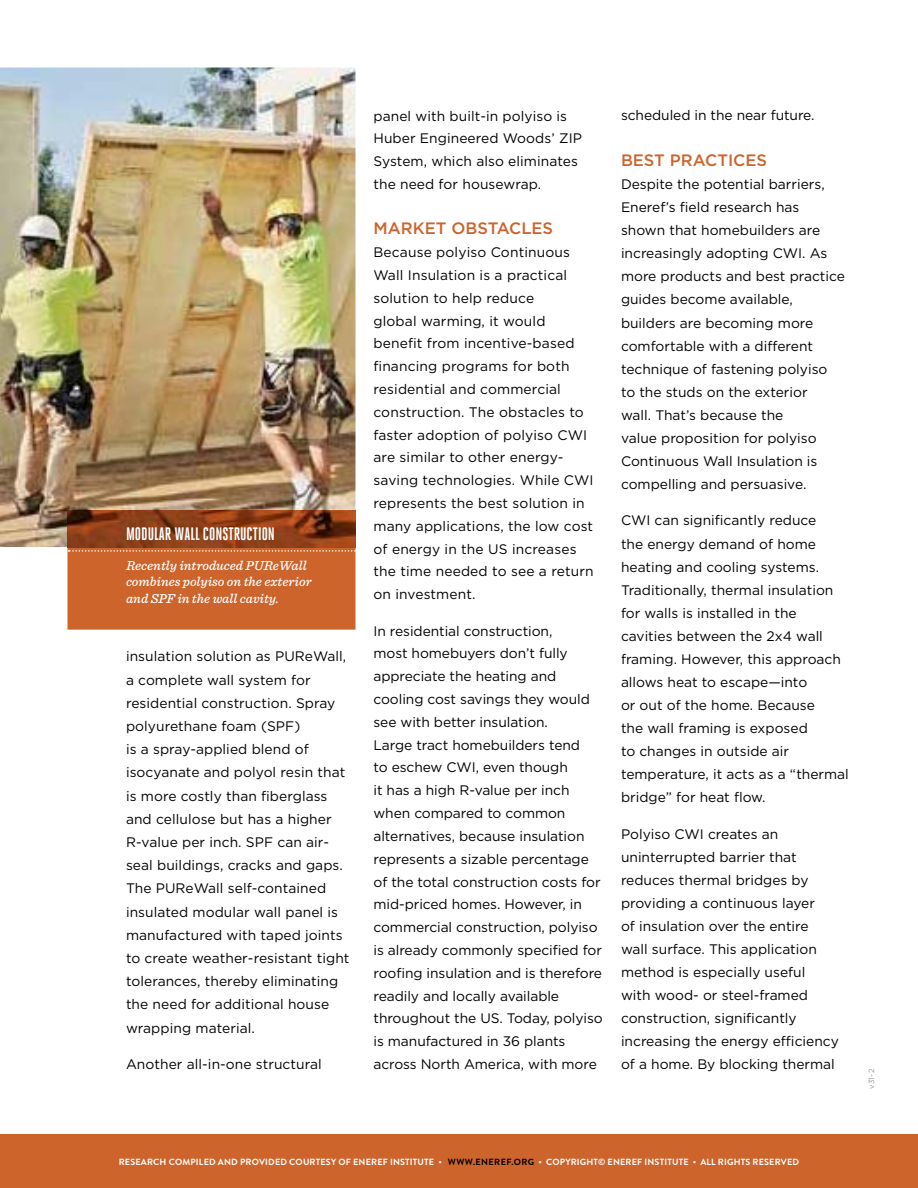
<style>
.page{position:relative;width:918px;height:1188px;background:#fff}
.page>*{position:absolute;margin:0;border:0;box-sizing:border-box;transform-origin:0 0}
.t1{font:700 18px "Heroic Condensed";color:#fff}
.t2{font:500 16.5px "Gotham HTF";color:#cc642c}
.t3{font:13.8px/22.8px "Gotham HTF";color:#000}
.t4{font:italic 500 13.5px/16.5px "Sentinel";color:#fff}
.t5{font:700 9px "Brandon Grotesque";letter-spacing:.02em;color:#fff}
.t6{font:7.5px "Gotham HTF";color:#939598}
.s1{color:#000}
</style>
<div class="page">
<div style="left:0;top:1134px;width:918px;height:54px;background:#cc642c"></div>
<img style="left:0;top:68px;width:356px;height:479px">
<svg style="left:68px;top:511px;width:288px;height:119px;background:#b65827"></svg>
<h1 class="t1" style="left:126px;top:524px;width:151px">MODULAR WALL CONSTRUCTION</h1>
<p class="t4" style="left:126px;top:556px;width:187px">Recently introduced PUReWall combines polyiso on the exterior and SPF in the wall cavity.</p>
<p class="t3" style="left:126px;top:645px;width:225px;line-height:23.2px">insulation solution as PUReWall, a complete wall system for residential construction. Spray polyurethane foam (SPF)<br>is a spray-applied blend of isocyanate and polyol resin that is more costly than fiberglass and cellulose but has a higher<br>R-value per inch. SPF can air&shy;seal buildings, cracks and gaps.<br>The PUReWall self-contained insulated modular wall panel is manufactured with taped joints to create weather-resistant tight tolerances, thereby eliminating the need for additional house wrapping material.</p>
<p class="t3" style="left:126px;top:1053px;width:197px">Another all-in-one structural</p>
<p class="t3" style="left:374px;top:104px;width:210px">panel with built-in polyiso is<br>Huber Engineered Woods’ ZIP<br>System, which also eliminates the need for housewrap.</p>
<p class="t2" style="left:374px;top:219px;width:181px">MARKET OBSTACLES</p>
<p class="t3" style="left:374px;top:241px;width:222px">Because polyiso Continuous<br>Wall Insulation is a practical solution to help reduce<br>global warming, it would benefit from incentive-based financing programs for both residential and commercial construction. The obstacles to faster adoption of polyiso CWI are similar to other energy&shy;saving technologies. While CWI represents the best solution in many applications, the low cost of energy in the US increases the time needed to see a return on investment.</p>
<p class="t3" style="left:374px;top:619px;width:231px">In residential construction,<br>most homebuyers don’t fully appreciate the heating and cooling cost savings they would see with better insulation.<br>Large tract homebuilders tend<br>to eschew CWI, even though<br>it has a high R-value per inch when compared to common alternatives, because insulation represents a sizable percentage of the total construction costs for mid-priced homes. However, in commercial construction, polyiso is already commonly specified for roofing insulation and is therefore readily and locally available throughout the US. Today, polyiso is manufactured in 36 plants across North America, with more</p>
<p class="t3" style="left:621px;top:104px;width:195px">scheduled in the near future.</p>
<p class="t2" style="left:621px;top:151px;width:148px">BEST PRACTICES</p>
<p class="t3" style="left:621px;top:173px;width:226px">Despite the potential barriers,<br>Eneref’s field research has shown that homebuilders are increasingly adopting CWI. As more products and best practice guides become available, builders are becoming more comfortable with a different technique of fastening polyiso to the studs on the exterior<br>wall. That’s because the<br>value proposition for polyiso<br>Continuous Wall Insulation is compelling and persuasive.</p>
<p class="t3" style="left:621px;top:509px;width:229px">CWI can significantly reduce<br>the energy demand of home heating and cooling systems.<br>Traditionally, thermal insulation for walls is installed in the cavities between the 2x4 wall framing. However, this approach allows heat to escape—into<br>or out of the home. Because<br>the wall framing is exposed<br>to changes in outside air temperature, it acts as a “thermal bridge” for heat flow.</p>
<p class="t3" style="left:621px;top:822px;width:219px">Polyiso CWI creates an uninterrupted barrier that reduces thermal bridges by providing a continuous layer<br>of insulation over the entire wall surface. This application method is especially useful<br>with wood- or steel-framed construction, significantly increasing the energy efficiency of a home. By blocking thermal</p>
<p class="t6" style="left:867px;top:1089px;width:21px;rotate:-90deg">v31-2</p>
<p class="t5" style="left:119px;top:1156px;width:682px">RESEARCH COMPILED AND PROVIDED COURTESY OF ENEREF INSTITUTE • <span class="s1">WWW.ENEREF.ORG</span> • COPYRIGHT© ENEREF INSTITUTE • ALL RIGHTS RESERVED</p>
</div>
